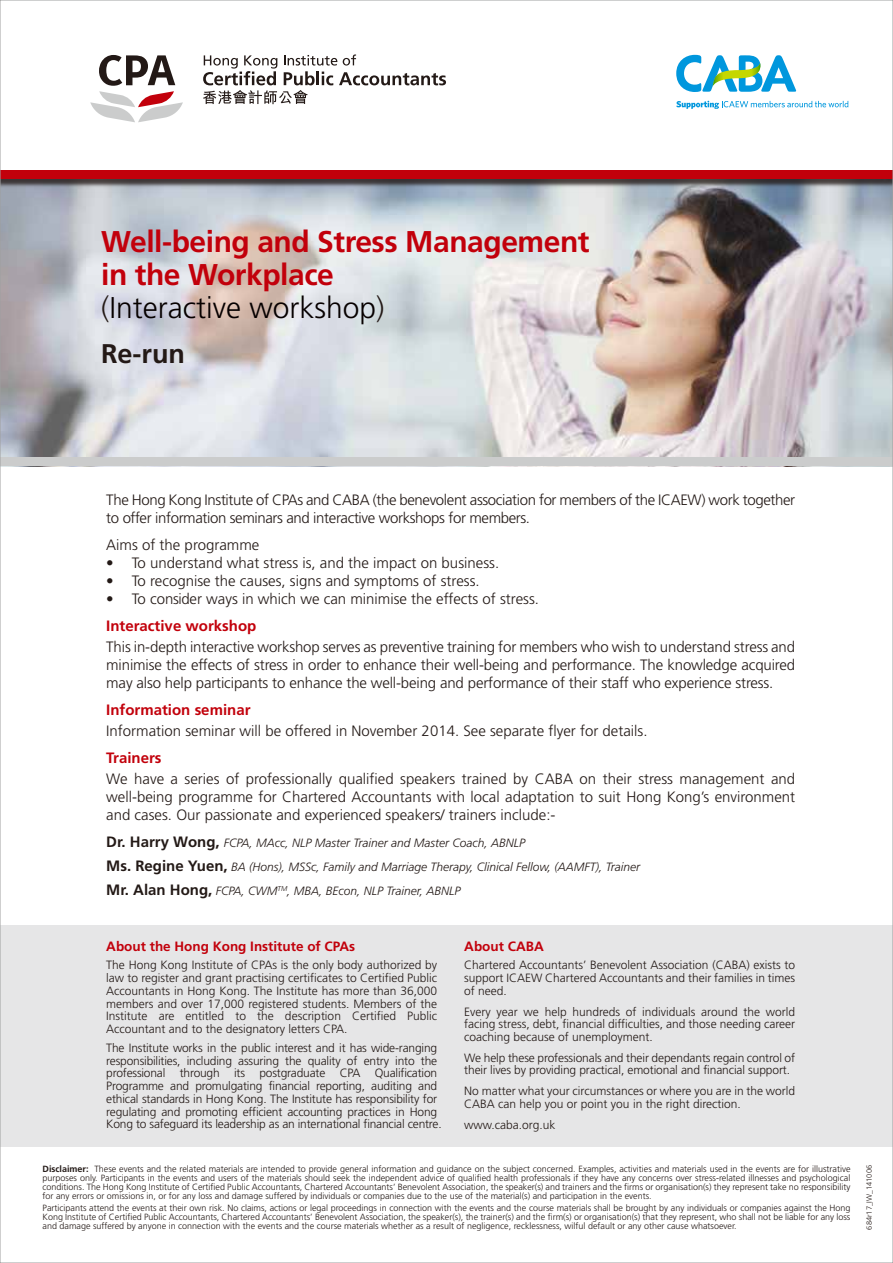
<style>
.page{position:relative;width:893px;height:1263px;background:#fff}
.page>*{position:absolute;margin:0;border:0;box-sizing:border-box;transform-origin:0 0}
.t1{font:700 30px/33px "Frutiger";letter-spacing:-.015em;color:#c2000b}
.t2{font:700 27px "Frutiger";color:#231916}
.t3{font:300 15px/18px "Frutiger";color:#231916;text-align:justify}
.t4{font:300 15px/18px "Frutiger";letter-spacing:-.025em;color:#231916}
.t5{font:700 15px "Frutiger";color:#c2000b}
.t6{font:700 13.5px "Frutiger";color:#c2000b}
.t7{font:300 12px/12.8px "Frutiger";letter-spacing:-.015em;color:#231916;text-align:justify}
.t8{font:italic 300 12px/24px "Frutiger";color:#231916}
.t9{font:300 9px/9px "Frutiger";color:#231916;text-align:justify}
.t10{font:300 7.5px "Frutiger";color:#231916}
.s1{font-weight:300;color:#231916}
.s2{font-weight:300;color:#060000}
.s3{font-weight:700;font-style:normal;font-size:15px}
.s4{font-weight:700}
</style>
<div class="page">
<img style="left:2px;top:238px;width:889px;height:220px">
<img style="left:2px;top:122px;width:889px;height:116px">
<div style="left:0;top:170px;width:893px;height:9px;background:#c2000b"></div>
<div style="left:0;top:925px;width:893px;height:221px;background:#e6e6e7"></div>
<div style="left:0;top:458px;width:893px;height:8px;background:#cbcccc"></div>
<svg style="left:676px;top:55px;width:120px;height:37px"></svg>
<svg style="left:676px;top:101px;width:172px;height:8px"></svg>
<svg style="left:203px;top:55px;width:243px;height:49px"></svg>
<svg style="left:90px;top:55px;width:93px;height:67px"></svg>
<h1 class="t1" style="left:101px;top:226px;width:490px">Well-being and Stress Management in the Workplace<br><span class="s1">(</span><span class="s2">Interactive workshop</span><span class="s1">)</span></h1>
<h2 class="t2" style="left:101px;top:338px;width:85px">Re-run</h2>
<h3 class="t4" style="left:106px;top:491px;width:690px">The Hong Kong Institute of CPAs and CABA (the benevolent association for members of the ICAEW) work together to offer information seminars and interactive workshops for members.</h3>
<h3 class="t3" style="left:106px;top:536px;width:155px">Aims of the programme</h3>
<h3 class="t3" style="left:106px;top:554px;width:394px">• To understand what stress is, and the impact on business.</h3>
<h3 class="t3" style="left:106px;top:572px;width:375px">• To recognise the causes, signs and symptoms of stress.</h3>
<h3 class="t3" style="left:106px;top:590px;width:434px">• To consider ways in which we can minimise the effects of stress.</h3>
<h3 class="t5" style="left:106px;top:617px;width:152px">Interactive workshop</h3>
<p class="t3" style="left:106px;top:638px;width:690px">This in-depth interactive workshop serves as preventive training for members who wish to understand stress and minimise the effects of stress in order to enhance their well-being and performance. The knowledge acquired may also help participants to enhance the well-being and performance of their staff who experience stress.</p>
<h3 class="t5" style="left:106px;top:701px;width:146px">Information seminar</h3>
<h3 class="t3" style="left:106px;top:722px;width:543px">Information seminar will be offered in November 2014. See separate flyer for details.</h3>
<h3 class="t5" style="left:106px;top:749px;width:57px">Trainers</h3>
<p class="t3" style="left:106px;top:770px;width:690px">We have a series of professionally qualified speakers trained by CABA on their stress management and well-being programme for Chartered Accountants with local adaptation to suit Hong Kong’s environment and cases. Our passionate and experienced speakers/ trainers include:-</p>
<h3 class="t8" style="left:106px;top:831px;width:535px"><span class="s3">Dr. Harry Wong,</span> FCPA, MAcc, NLP Master Trainer and Master Coach, ABNLP<br><span class="s3">Ms. Regine Yuen,</span> BA (Hons), MSSc, Family and Marriage Therapy, Clinical Fellow, (AAMFT), Trainer<br><span class="s3">Mr. Alan Hong,</span> FCPA, CWM<sup>TM</sup>, MBA, BEcon, NLP Trainer, ABNLP</h3>
<h3 class="t6" style="left:106px;top:938px;width:250px">About the Hong Kong Institute of CPAs</h3>
<p class="t7" style="left:106px;top:959px;width:332px">The Hong Kong Institute of CPAs is the only body authorized by law to register and grant practising certificates to Certified Public Accountants in Hong Kong. The Institute has more than 36,000 members and over 17,000 registered students. Members of the Institute are entitled to the description Certified Public Accountant and to the designatory letters CPA.</p>
<p class="t7" style="left:106px;top:1041px;width:337px;text-align:left">The Institute works in the public interest and it has wide-ranging responsibilities, including assuring the quality of entry into the professional through its postgraduate CPA Qualification Programme and promulgating financial reporting, auditing and ethical standards in Hong Kong. The Institute has responsibility for regulating and promoting efficient accounting practices in Hong Kong to safeguard its leadership as an international financial centre.</p>
<h3 class="t6" style="left:464px;top:938px;width:81px">About CABA</h3>
<h3 class="t7" style="left:464px;top:959px;width:332px">Chartered Accountants’ Benevolent Association (CABA) exists to support ICAEW Chartered Accountants and their families in times of need.</h3>
<h3 class="t7" style="left:464px;top:1005px;width:332px">Every year we help hundreds of individuals around the world facing stress, debt, financial difficulties, and those needing career coaching because of unemployment.</h3>
<h3 class="t7" style="left:464px;top:1051px;width:332px">We help these professionals and their dependants regain control of their lives by providing practical, emotional and financial support.</h3>
<h3 class="t7" style="left:464px;top:1085px;width:332px">No matter what your circumstances or where you are in the world<br>CABA can help you or point you in the right direction.</h3>
<h3 class="t7" style="left:464px;top:1118px;width:93px">www.caba.org.uk</h3>
<p class="t9" style="left:43px;top:1165px;width:809px"><span class="s4">Disclaimer:</span> These events and the related materials are intended to provide general information and guidance on the subject concerned. Examples, activities and materials used in the events are for illustrative purposes only. Participants in the events and users of the materials should seek the independent advice of qualified health professionals if they have any concerns over stress-related illnesses and psychological conditions. The Hong Kong Institute of Certified Public Accountants, Chartered Accountants’ Benevolent Association, the speaker(s) and trainers and the firms or organisation(s) they represent take no responsibility for any errors or omissions in, or for any loss and damage suffered by individuals or companies due to the use of the material(s) and participation in the events.</p>
<p class="t9" style="left:43px;top:1204px;width:809px">Participants attend the events at their own risk. No claims, actions or legal proceedings in connection with the events and the course materials shall be brought by any individuals or companies against the Hong Kong Institute of Certified Public Accountants, Chartered Accountants’ Benevolent Association, the speaker(s), the trainer(s) and the firm(s) or organisation(s) that they represent, who shall not be liable for any loss and damage suffered by anyone in connection with the events and the course materials whether as a result of negligence, recklessness, wilful default or any other cause whatsoever.</p>
<p class="t10" style="left:865px;top:1229px;width:66px;rotate:-90deg">684r17_IW_141006</p>
</div>
